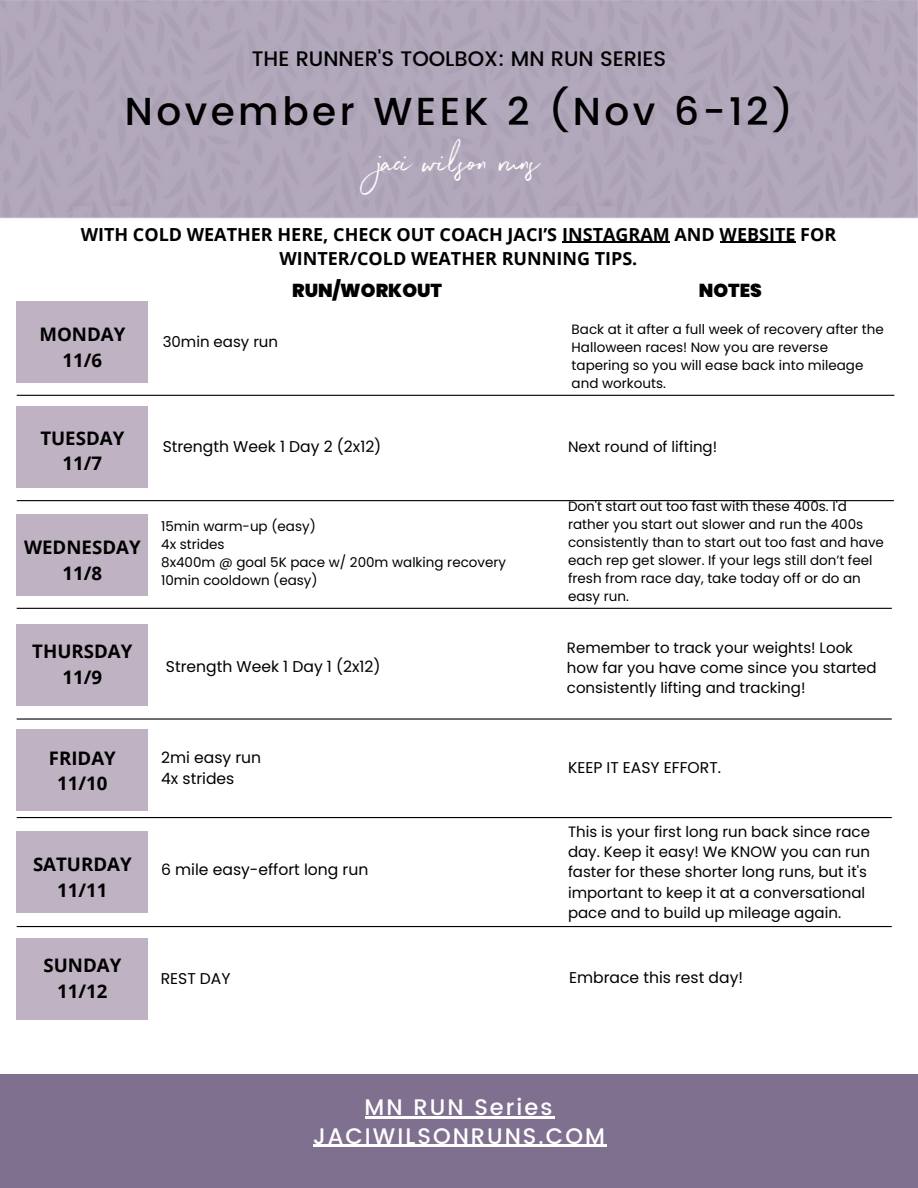
<style>
.page{position:relative;width:918px;height:1188px;background:#fff}
.page>*{position:absolute;margin:0;border:0;box-sizing:border-box;transform-origin:0 0}
.t1{font:500 39px "Poppins";letter-spacing:.09em;color:#000}
.t2{font:37.5px "Northwell";color:#fff}
.t3{font:500 22.5px "Poppins";letter-spacing:.09em;color:#fff}
.t4{font:500 21px "Poppins";color:#000}
.t5{font:700 18.75px "Open Sans";color:#000}
.t6{font:900 18.75px "Poppins";color:#000}
.t7{font:700 18px/24.8px "Open Sans";color:#000;text-align:center}
.t8{font:15.6px "Poppins";color:#000}
.t9{font:15px/20.2px "Poppins";color:#000}
.t10{font:13.5px/18px "Poppins";color:#000}
</style>
<div class="page">
<img style="left:0;top:0;width:918px;height:478px">
<div style="left:0;top:1074px;width:918px;height:114px;background:#807090"></div>
<div style="left:17px;top:301px;width:131px;height:81px;background:#bfb2c3"></div>
<div style="left:17px;top:407px;width:131px;height:81px;background:#bfb2c3"></div>
<div style="left:17px;top:515px;width:131px;height:81px;background:#bfb2c3"></div>
<div style="left:17px;top:625px;width:131px;height:81px;background:#bfb2c3"></div>
<div style="left:17px;top:730px;width:131px;height:81px;background:#bfb2c3"></div>
<div style="left:17px;top:832px;width:131px;height:81px;background:#bfb2c3"></div>
<div style="left:17px;top:939px;width:131px;height:81px;background:#bfb2c3"></div>
<hr style="left:17px;top:395px;width:877px;height:1px;background:#000">
<hr style="left:17px;top:500px;width:877px;height:1px;background:#000">
<hr style="left:17px;top:608px;width:875px;height:1px;background:#000">
<hr style="left:17px;top:718px;width:875px;height:2px;background:#000">
<hr style="left:17px;top:817px;width:875px;height:1px;background:#000">
<hr style="left:17px;top:926px;width:875px;height:1px;background:#000">
<hr style="left:313px;top:1145px;width:294px;height:2px;background:#fff">
<hr style="left:365px;top:1116px;width:189px;height:3px;background:#fff">
<hr style="left:562px;top:242px;width:108px;height:1px;background:#000">
<hr style="left:720px;top:242px;width:76px;height:1px;background:#000">
<p class="t4" style="left:252px;top:46px;width:416px">THE RUNNER'S TOOLBOX: MN RUN SERIES</p>
<p class="t1" style="left:125px;top:89px;width:670px">November WEEK 2 (Nov 6-12)</p>
<p class="t2" style="left:378px;top:136px;width:163px">jaci wilson runs</p>
<p class="t7" style="left:81px;top:221px;width:757px">WITH COLD WEATHER HERE, CHECK OUT COACH JACI’S INSTAGRAM AND WEBSITE FOR<br>WINTER/COLD WEATHER RUNNING TIPS.</p>
<p class="t5" style="left:39px;top:321px;width:87px">MONDAY</p>
<p class="t5" style="left:63px;top:347px;width:41px">11/6</p>
<p class="t5" style="left:40px;top:425px;width:86px">TUESDAY</p>
<p class="t5" style="left:63px;top:450px;width:41px">11/7</p>
<p class="t5" style="left:24px;top:534px;width:118px">WEDNESDAY</p>
<p class="t5" style="left:63px;top:560px;width:41px">11/8</p>
<p class="t5" style="left:32px;top:638px;width:102px">THURSDAY</p>
<p class="t5" style="left:63px;top:664px;width:41px">11/9</p>
<p class="t6" style="left:292px;top:277px;width:151px">RUN/WORKOUT</p>
<p class="t6" style="left:699px;top:277px;width:65px">NOTES</p>
<p class="t9" style="left:163px;top:331px;width:117px">30min easy run</p>
<p class="t10" style="left:572px;top:320px;width:314px">Back at it after a full week of recovery after the Halloween races! Now you are reverse tapering so you will ease back into mileage and workouts.</p>
<p class="t8" style="left:163px;top:435px;width:220px">Strength Week 1 Day 2 (2x12)</p>
<p class="t10" style="left:161px;top:517px;width:156px">15min warm-up (easy)</p>
<p class="t10" style="left:161px;top:535px;width:65px">4x strides</p>
<p class="t10" style="left:161px;top:553px;width:346px">8x400m @ goal 5K pace w/ 200m walking recovery</p>
<p class="t10" style="left:161px;top:571px;width:158px">10min cooldown (easy)</p>
<p class="t8" style="left:166px;top:655px;width:216px">Strength Week 1 Day 1 (2x12)</p>
<p class="t9" style="left:568px;top:437px;width:151px">Next round of lifting!</p>
<p class="t10" style="left:568px;top:497px;width:317px">Don't start out too fast with these 400s. I'd rather you start out slower and run the 400s consistently than to start out too fast and have each rep get slower. If your legs still don’t feel fresh from race day, take today off or do an easy run.</p>
<p class="t9" style="left:567px;top:637px;width:311px">Remember to track your weights! Look how far you have come since you started consistently lifting and tracking!</p>
<p class="t5" style="left:49px;top:744px;width:69px">FRIDAY</p>
<p class="t5" style="left:57px;top:770px;width:52px">11/10</p>
<p class="t5" style="left:33px;top:851px;width:100px">SATURDAY</p>
<p class="t5" style="left:57px;top:877px;width:52px">11/11</p>
<p class="t5" style="left:43px;top:952px;width:79px">SUNDAY</p>
<p class="t5" style="left:57px;top:978px;width:52px">11/12</p>
<p class="t8" style="left:161px;top:746px;width:102px">2mi easy run</p>
<p class="t8" style="left:161px;top:768px;width:75px">4x strides</p>
<p class="t8" style="left:161px;top:859px;width:209px">6 mile easy-effort long run</p>
<p class="t8" style="left:568px;top:757px;width:155px">KEEP IT EASY EFFORT.</p>
<p class="t9" style="left:568px;top:821px;width:304px">This is your first long run back since race day. Keep it easy! We KNOW you can run faster for these shorter long runs, but it's important to keep it at a conversational pace and to build up mileage again.</p>
<p class="t8" style="left:161px;top:968px;width:71px">REST DAY</p>
<p class="t8" style="left:569px;top:967px;width:176px">Embrace this rest day!</p>
<p class="t3" style="left:365px;top:1094px;width:189px">MN RUN Series</p>
<p class="t3" style="left:313px;top:1123px;width:293px">JACIWILSONRUNS.COM</p>
</div>
